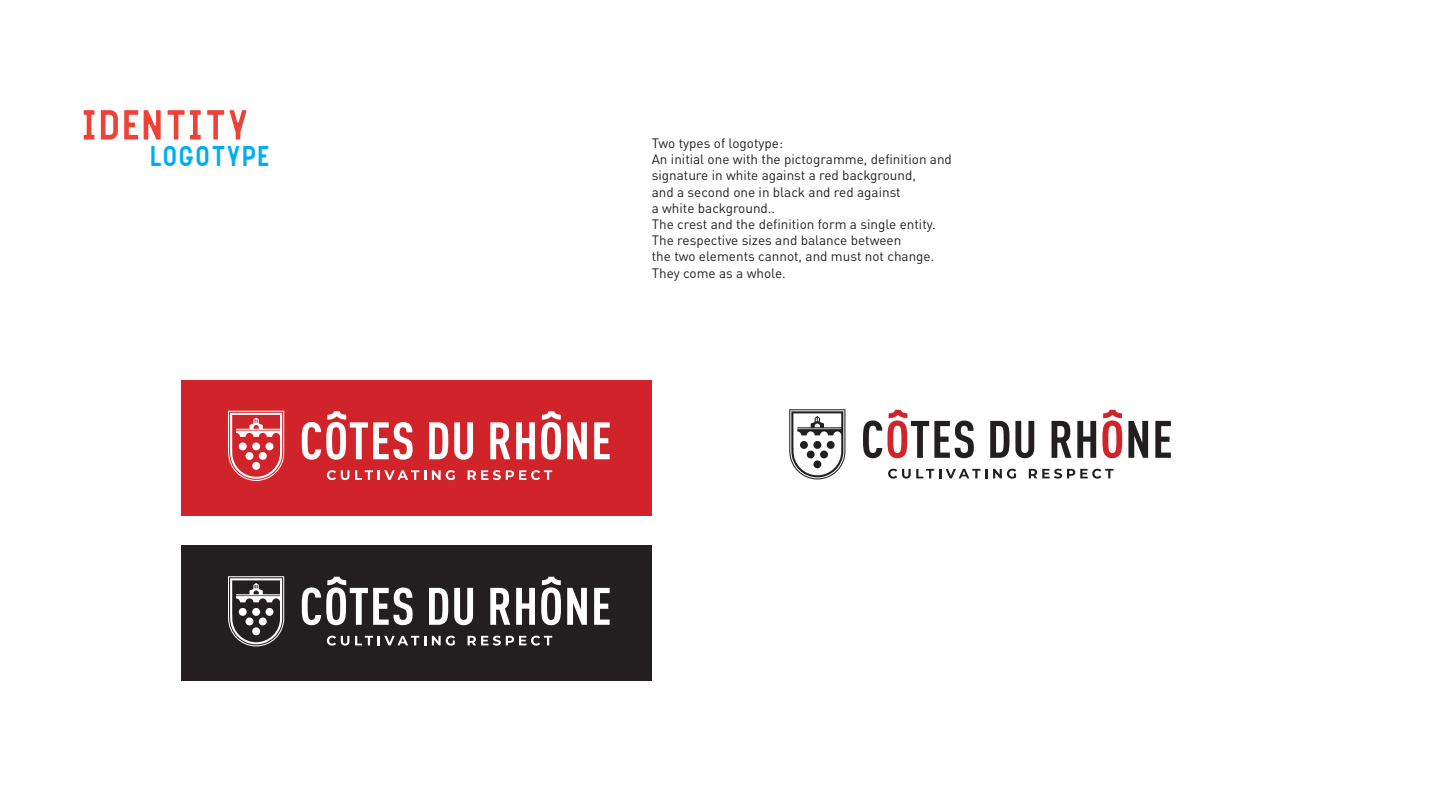
<style>
.page{position:relative;width:1440px;height:810px;background:#fff}
.page>*{position:absolute;margin:0;border:0;box-sizing:border-box;transform-origin:0 0}
.t1{font:52.2px "G Azole";color:#ee4239}
.t2{font:35.7px "G Azole";color:#00aeef}
.t3{font:13.5px/16.2px "DIN Pro";color:#231f20}
</style>
<div class="page">
<div style="left:181px;top:380px;width:471px;height:135px;background:#d1232a"></div>
<svg style="left:429px;top:422px;width:19px;height:37px"></svg>
<svg style="left:454px;top:422px;width:19px;height:38px"></svg>
<svg style="left:490px;top:422px;width:20px;height:37px"></svg>
<svg style="left:516px;top:422px;width:19px;height:37px"></svg>
<svg style="left:567px;top:422px;width:20px;height:37px"></svg>
<svg style="left:594px;top:422px;width:16px;height:37px"></svg>
<svg style="left:302px;top:411px;width:111px;height:49px"></svg>
<svg style="left:541px;top:411px;width:20px;height:49px"></svg>
<svg style="left:228px;top:411px;width:56px;height:70px"></svg>
<svg style="left:327px;top:470px;width:22px;height:10px"></svg>
<svg style="left:355px;top:470px;width:71px;height:10px"></svg>
<svg style="left:432px;top:470px;width:23px;height:10px"></svg>
<svg style="left:468px;top:470px;width:84px;height:10px"></svg>
<svg style="left:863px;top:420px;width:19px;height:38px"></svg>
<svg style="left:990px;top:421px;width:19px;height:37px"></svg>
<svg style="left:1015px;top:421px;width:19px;height:37px"></svg>
<svg style="left:1052px;top:421px;width:44px;height:37px"></svg>
<svg style="left:1128px;top:421px;width:20px;height:37px"></svg>
<svg style="left:1155px;top:421px;width:16px;height:37px"></svg>
<svg style="left:888px;top:410px;width:86px;height:48px"></svg>
<svg style="left:1102px;top:410px;width:20px;height:48px"></svg>
<svg style="left:789px;top:409px;width:56px;height:70px"></svg>
<svg style="left:888px;top:469px;width:99px;height:10px"></svg>
<svg style="left:993px;top:469px;width:23px;height:10px"></svg>
<svg style="left:1029px;top:469px;width:84px;height:10px"></svg>
<div style="left:181px;top:545px;width:471px;height:136px;background:#231f20"></div>
<svg style="left:429px;top:588px;width:19px;height:37px"></svg>
<svg style="left:454px;top:588px;width:19px;height:37px"></svg>
<svg style="left:490px;top:588px;width:20px;height:37px"></svg>
<svg style="left:516px;top:588px;width:19px;height:37px"></svg>
<svg style="left:567px;top:588px;width:20px;height:37px"></svg>
<svg style="left:594px;top:588px;width:16px;height:37px"></svg>
<svg style="left:302px;top:577px;width:111px;height:48px"></svg>
<svg style="left:541px;top:577px;width:20px;height:48px"></svg>
<svg style="left:228px;top:576px;width:56px;height:70px"></svg>
<svg style="left:327px;top:636px;width:22px;height:10px"></svg>
<svg style="left:355px;top:636px;width:71px;height:9px"></svg>
<svg style="left:432px;top:636px;width:23px;height:10px"></svg>
<svg style="left:468px;top:636px;width:84px;height:10px"></svg>
<h1 class="t1" style="left:84px;top:99px;width:170px">IDENTITY</h1>
<h2 class="t2" style="left:151px;top:138px;width:122px">LOGOTYPE</h2>
<p class="t3" style="left:652px;top:134px;width:302px">Two types of logotype:<br>An initial one with the pictogramme, definition and signature in white against a red background,<br>and a second one in black and red against<br>a white background..<br>The crest and the definition form a single entity.<br>The respective sizes and balance between<br>the two elements cannot, and must not change.<br>They come as a whole.</p>
</div>
